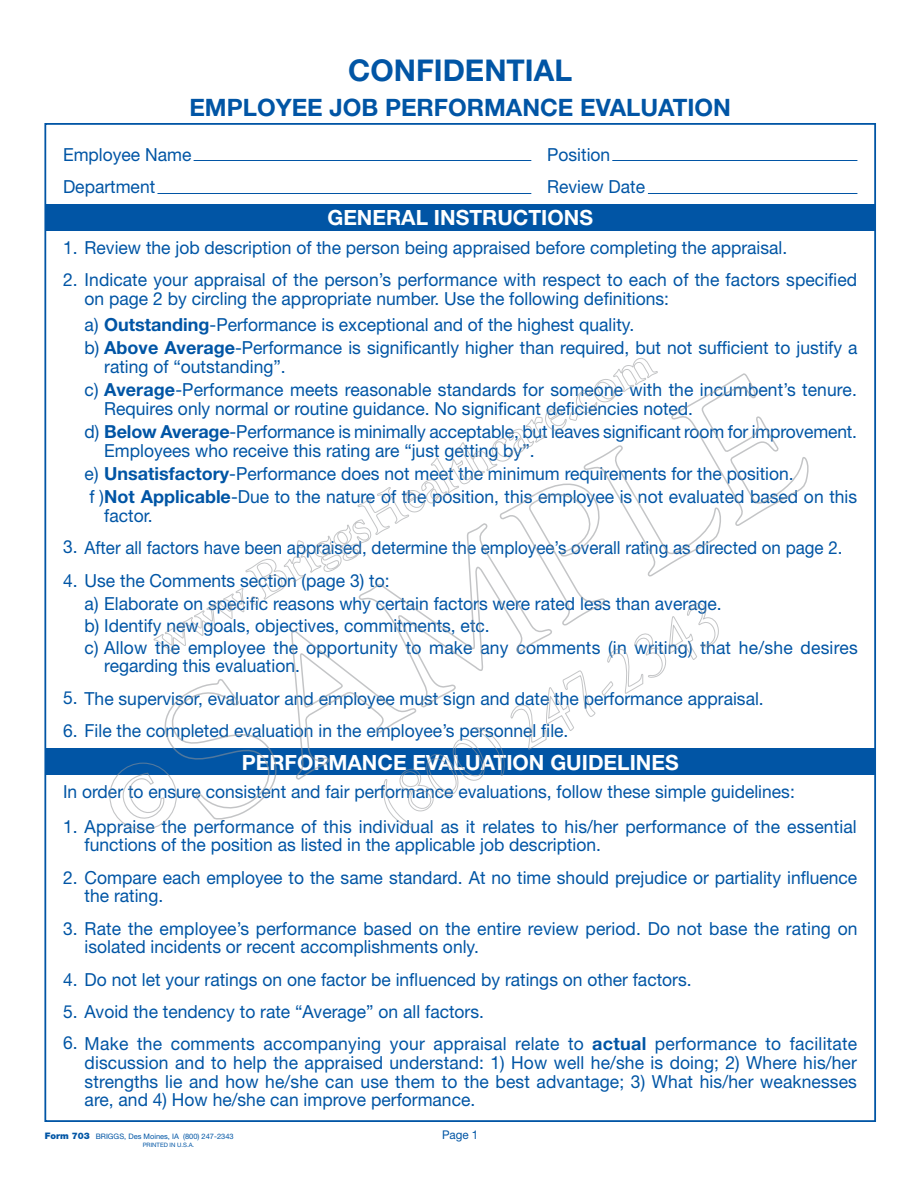
<style>
.page{position:relative;width:918px;height:1188px;background:#fff}
.page>*{position:absolute;margin:0;border:0;box-sizing:border-box;transform-origin:0 0}
.t1{font:700 30px "Helvetica Neue LT Std";color:#0155a5}
.t2{font:700 24px "Helvetica Neue LT Std";color:#0155a5}
.t3{font:700 21px "Helvetica Neue LT Std";color:#fff}
.t4{font:18px/18.8px "Helvetica Neue LT Std";color:#0155a5}
.t5{font:12px "Helvetica Neue LT Std";color:#0155a5}
.t6{font:7.5px "Helvetica Neue LT Std";color:#0155a5}
.t7{font:6px "Helvetica Neue LT Std";color:#0155a5}
.s1{font-weight:700}
.s2{font-weight:900;font-size:9px}
</style>
<div class="page">
<div style="left:46px;top:204px;width:829px;height:27px;background:#0155a5"></div>
<div style="left:45px;top:748px;width:830px;height:28px;background:#0155a5"></div>
<hr style="left:194px;top:160px;width:337px;height:1px;background:#0155a5">
<hr style="left:158px;top:193px;width:373px;height:1px;background:#0155a5">
<hr style="left:612px;top:160px;width:245px;height:1px;background:#0155a5">
<hr style="left:648px;top:193px;width:209px;height:1px;background:#0155a5">
<svg style="left:120px;top:358px;width:689px;height:471px"></svg>
<h1 class="t1" style="left:348px;top:52px;width:225px">CONFIDENTIAL</h1>
<h2 class="t2" style="left:189px;top:93px;width:543px">EMPLOYEE JOB PERFORMANCE EVALUATION</h2>
<p class="t4" style="left:63px;top:137px;width:130px;line-height:33px">Employee Name<br>Department</p>
<p class="t4" style="left:547px;top:137px;width:99px;line-height:33px">Position<br>Review Date</p>
<p class="t3" style="left:327px;top:205px;width:267px">GENERAL INSTRUCTIONS</p>
<p class="t4" style="left:63px;top:237px;width:726px">1. Review the job description of the person being appraised before completing the appraisal.</p>
<p class="t4" style="left:85px;top:270px;width:774px;text-indent:-22px">2. Indicate your appraisal of the person’s performance with respect to each of the factors specified on page 2 by circling the appropriate number. Use the following definitions:</p>
<p class="t4" style="left:85px;top:313px;width:775px;line-height:23.1px">a) <span class="s1">Outstanding</span>-Performance is exceptional and of the highest quality.<br>b) <span class="s1">Above Average</span>-Performance is significantly higher than required, but not sufficient to justify a</p>
<p class="t4" style="left:85px;top:355px;width:774px;line-height:23.1px;text-indent:20px">rating of “outstanding”.<br>c) <span class="s1">Average</span>-Performance meets reasonable standards for someone with the incumbent’s tenure.</p>
<p class="t4" style="left:85px;top:397px;width:774px;line-height:23.1px;text-indent:20px">Requires only normal or routine guidance. No significant deficiencies noted.<br>d) <span class="s1">Below Average</span>-Performance is minimally acceptable, but leaves significant room for improvement.</p>
<p class="t4" style="left:85px;top:438px;width:774px;line-height:23.1px;text-indent:20px">Employees who receive this rating are “just getting by”.<br>e) <span class="s1">Unsatisfactory</span>-Performance does not meet the minimum requirements for the position.<br>f )<span class="s1">Not Applicable</span>-Due to the nature of the position, this employee is not evaluated based on this</p>
<p class="t4" style="left:104px;top:505px;width:50px">factor.</p>
<p class="t4" style="left:63px;top:538px;width:781px">3. After all factors have been appraised, determine the employee’s overall rating as directed on page 2.</p>
<p class="t4" style="left:85px;top:569px;width:775px;line-height:22.4px;text-indent:-22px">4. Use the Comments section (page 3) to:<br>a) Elaborate on specific reasons why certain factors were rated less than average.<br>b) Identify new goals, objectives, commitments, etc.<br>c) Allow the employee the opportunity to make any comments (in writing) that he/she desires</p>
<p class="t4" style="left:104px;top:656px;width:197px">regarding this evaluation.</p>
<p class="t4" style="left:63px;top:688px;width:702px">5. The supervisor, evaluator and employee must sign and date the performance appraisal.</p>
<p class="t4" style="left:63px;top:721px;width:507px">6. File the completed evaluation in the employee’s personnel file.</p>
<p class="t3" style="left:242px;top:749px;width:438px">PERFORMANCE EVALUATION GUIDELINES</p>
<p class="t4" style="left:63px;top:782px;width:733px">In order to ensure consistent and fair performance evaluations, follow these simple guidelines:</p>
<p class="t4" style="left:85px;top:816px;width:774px;text-indent:-22px">1. Appraise the performance of this individual as it relates to his/her performance of the essential functions of the position as listed in the applicable job description.</p>
<p class="t4" style="left:85px;top:867px;width:774px;text-indent:-22px">2. Compare each employee to the same standard. At no time should prejudice or partiality influence the rating.</p>
<p class="t4" style="left:85px;top:918px;width:774px;text-indent:-22px">3. Rate the employee’s performance based on the entire review period. Do not base the rating on isolated incidents or recent accomplishments only.</p>
<p class="t4" style="left:63px;top:969px;width:630px">4. Do not let your ratings on one factor be influenced by ratings on other factors.</p>
<p class="t4" style="left:63px;top:1002px;width:422px">5. Avoid the tendency to rate “Average” on all factors.</p>
<p class="t4" style="left:85px;top:1034px;width:774px;text-align:justify;text-indent:-22px">6. Make the comments accompanying your appraisal relate to <span class="s1">actual</span> performance to facilitate discussion and to help the appraised understand: 1) How well he/she is doing; 2) Where his/her strengths lie and how he/she can use them to the best advantage; 3) What his/her weaknesses are, and 4) How he/she can improve performance.</p>
<p class="t5" style="left:442px;top:1127px;width:38px">Page 1</p>
<p class="t6" style="left:45px;top:1132px;width:191px"><span class="s2">Form 703</span> BRIGGS, Des Moines, IA (800) 247-2343</p>
<p class="t7" style="left:143px;top:1141px;width:53px">PRINTED IN U.S.A.</p>
</div>
